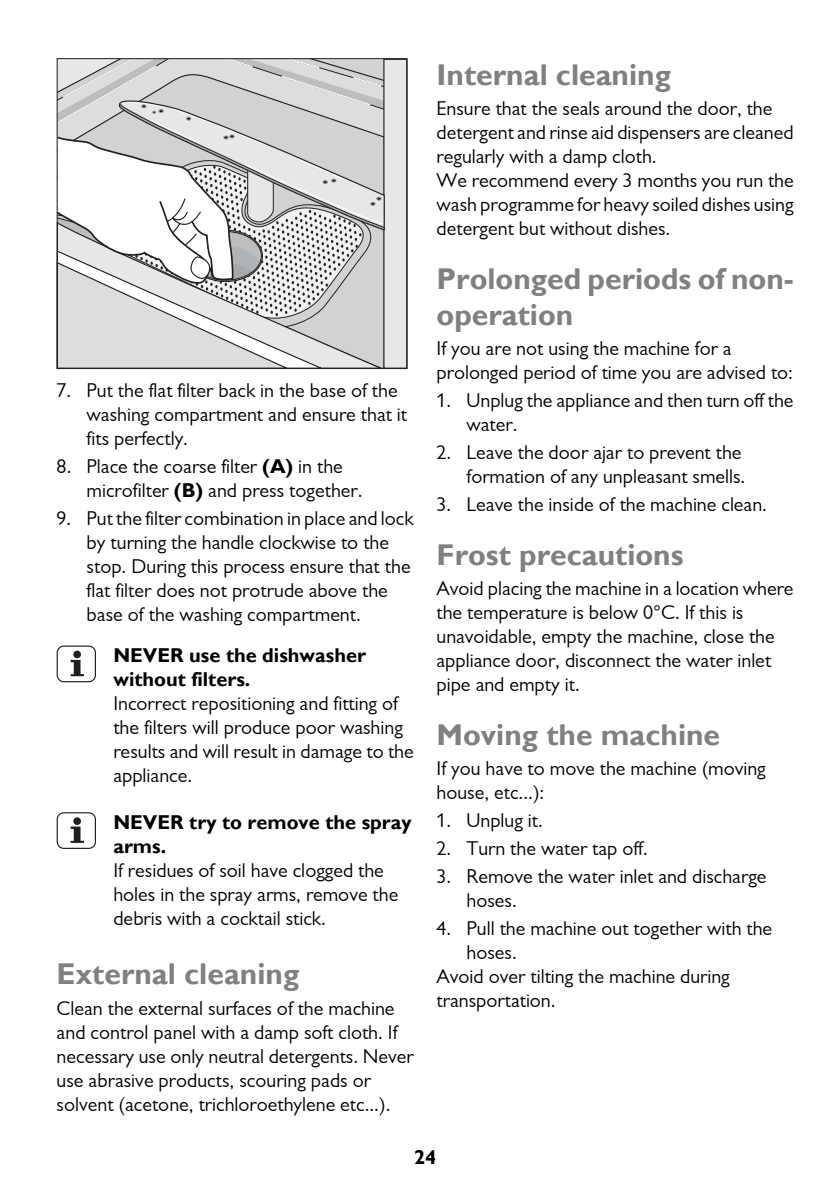
<style>
.page{position:relative;width:840px;height:1190px;background:#fff}
.page>*{position:absolute;margin:0;border:0;box-sizing:border-box;transform-origin:0 0}
.t1{font:700 30px/36px "Gill Alt One";color:#808080}
.t2{font:20px/24px "Gill Sans Alt One";color:#000}
.t3{font:700 20px/24px "Gill Alt One";color:#000}
.s1{font-family:"Gill Alt One";font-weight:700}
</style>
<div class="page">
<div style="left:384px;top:59px;width:23px;height:309px;background:#e6e7e8"></div>
<svg style="left:56px;top:59px;width:329px;height:310px"></svg>
<div style="left:57px;top:58px;width:351px;height:311px;border:1px solid #231f20"></div>
<svg style="left:57px;top:646px;width:39px;height:36px"></svg>
<div style="left:58px;top:647px;width:37px;height:34px;background:#fff;border-radius:6px"></div>
<svg style="left:71px;top:660px;width:13px;height:16px"></svg>
<div style="left:73px;top:651px;width:8px;height:7px;background:#231f20;border-radius:50%"></div>
<svg style="left:57px;top:812px;width:39px;height:37px"></svg>
<div style="left:58px;top:813px;width:37px;height:35px;background:#fff;border-radius:6px"></div>
<svg style="left:71px;top:827px;width:13px;height:16px"></svg>
<div style="left:73px;top:817px;width:8px;height:8px;background:#231f20;border-radius:50%"></div>
<p class="t2" style="left:87px;top:378px;width:322px;text-indent:-30px">7. Put the flat filter back in the base of the washing compartment and ensure that it fits perfectly.</p>
<p class="t2" style="left:87px;top:454px;width:277px;text-indent:-30px">8. Place the coarse filter <span class="s1">(A)</span> in the microfilter <span class="s1">(B)</span> and press together.</p>
<p class="t2" style="left:87px;top:506px;width:329px;text-indent:-30px">9. Put the filter combination in place and lock by turning the handle clockwise to the stop. During this process ensure that the flat filter does not protrude above the base of the washing compartment.</p>
<p class="t3" style="left:113px;top:643px;width:254px">NEVER use the dishwasher without filters.</p>
<p class="t2" style="left:113px;top:691px;width:302px">Incorrect repositioning and fitting of the filters will produce poor washing results and will result in damage to the appliance.</p>
<p class="t3" style="left:113px;top:810px;width:300px">NEVER try to remove the spray arms.</p>
<p class="t2" style="left:113px;top:858px;width:286px">If residues of soil have clogged the holes in the spray arms, remove the debris with a cocktail stick.</p>
<h1 class="t1" style="left:57px;top:956px;width:244px">External cleaning</h1>
<p class="t2" style="left:57px;top:996px;width:359px">Clean the external surfaces of the machine and control panel with a damp soft cloth. If necessary use only neutral detergents. Never use abrasive products, scouring pads or solvent (acetone, trichloroethylene etc...).</p>
<h1 class="t1" style="left:437px;top:56px;width:236px">Internal cleaning</h1>
<p class="t2" style="left:437px;top:96px;width:359px">Ensure that the seals around the door, the detergent and rinse aid dispensers are cleaned regularly with a damp cloth.<br>We recommend every 3 months you run the wash programme for heavy soiled dishes using detergent but without dishes.</p>
<h1 class="t1" style="left:437px;top:260px;width:359px">Prolonged periods of non&shy;operation</h1>
<p class="t2" style="left:437px;top:336px;width:358px">If you are not using the machine for a prolonged period of time you are advised to:</p>
<p class="t2" style="left:467px;top:388px;width:329px;text-indent:-30px">1. Unplug the appliance and then turn off the water.</p>
<p class="t2" style="left:437px;top:440px;width:310px;text-align:right">2. Leave the door ajar to prevent the formation of any unpleasant smells.</p>
<p class="t2" style="left:437px;top:492px;width:332px">3. Leave the inside of the machine clean.</p>
<h1 class="t1" style="left:437px;top:536px;width:249px">Frost precautions</h1>
<p class="t2" style="left:437px;top:576px;width:359px">Avoid placing the machine in a location where the temperature is below 0°C. If this is unavoidable, empty the machine, close the appliance door, disconnect the water inlet pipe and empty it.</p>
<h1 class="t1" style="left:437px;top:716px;width:285px">Moving the machine</h1>
<p class="t2" style="left:437px;top:756px;width:331px">If you have to move the machine (moving house, etc...):</p>
<p class="t2" style="left:437px;top:808px;width:108px">1. Unplug it.</p>
<p class="t2" style="left:437px;top:836px;width:213px">2. Turn the water tap off.</p>
<p class="t2" style="left:467px;top:864px;width:301px;text-indent:-30px">3. Remove the water inlet and discharge hoses.</p>
<p class="t2" style="left:437px;top:916px;width:337px">4. Pull the machine out together with the</p>
<p class="t2" style="left:467px;top:940px;width:52px">hoses.</p>
<p class="t2" style="left:437px;top:964px;width:295px">Avoid over tilting the machine during</p>
<p class="t2" style="left:437px;top:988px;width:121px">transportation.</p>
<p class="t3" style="left:414px;top:1145px;width:24px">24</p>
</div>
